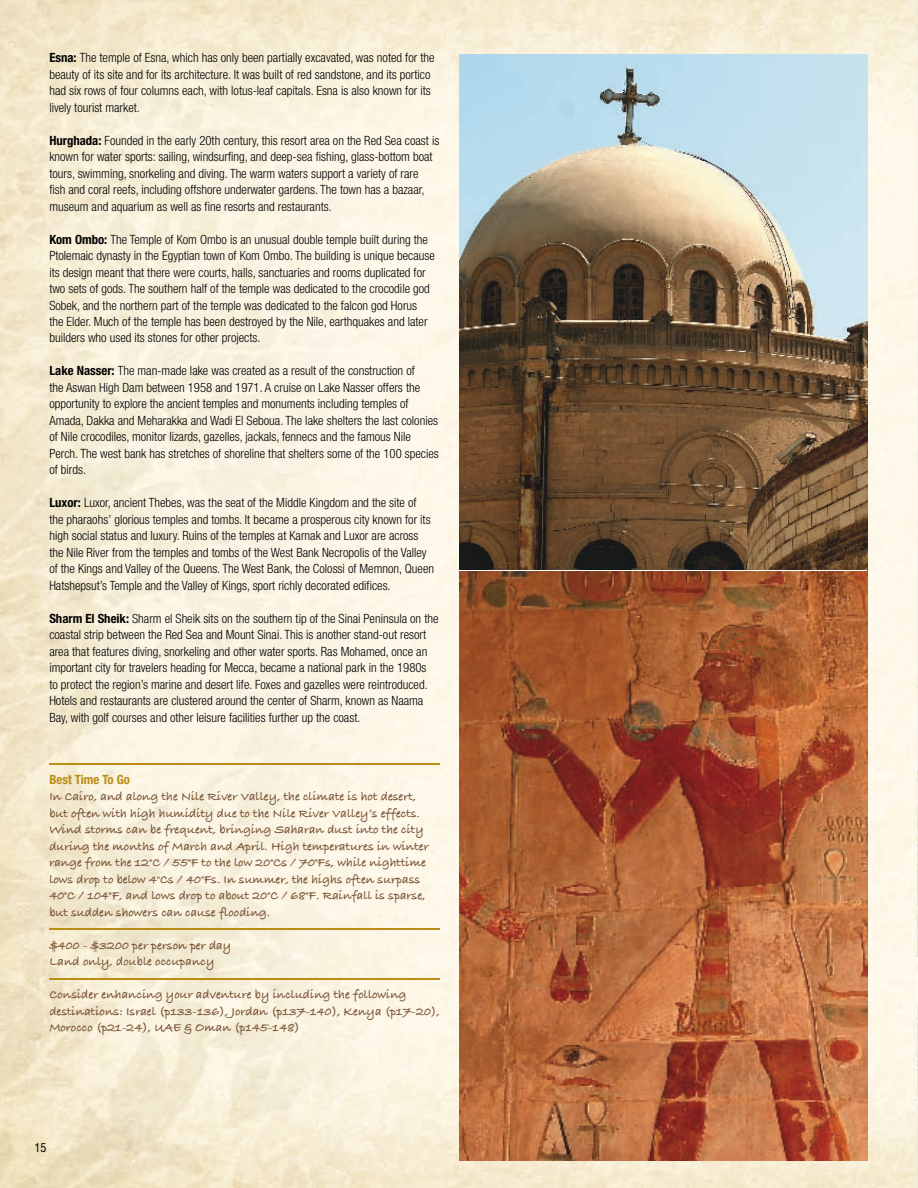
<style>
.page{position:relative;width:918px;height:1188px;background:#fff}
.page>*{position:absolute;margin:0;border:0;box-sizing:border-box;transform-origin:0 0}
.t1{font:300 condensed 12.75px/16.5px "Helvetica Neue LT Std";color:#000}
.t2{font:12.75px/16.5px "Bradley Hand ITCTT Bold";color:#774f31}
.t3{font:700 condensed 12.75px "Helvetica Neue LT Std";color:#bb8d16}
.t4{font:condensed 12px "Helvetica LT";color:#000}
.s1{font-weight:700}
</style>
<div class="page">
<img style="left:0;top:0;width:918px;height:1188px">
<img style="left:460px;top:55px;width:407px;height:516px">
<img style="left:460px;top:571px;width:407px;height:590px">
<hr style="left:49px;top:764px;width:391px;height:1px;background:#bb8d16">
<hr style="left:49px;top:929px;width:391px;height:1px;background:#bb8d16">
<hr style="left:49px;top:978px;width:391px;height:1px;background:#bb8d16">
<p class="t1" style="left:49px;top:49px;width:387px"><span class="s1">Esna:</span> The temple of Esna, which has only been partially excavated, was noted for the beauty of its site and for its architecture. It was built of red sandstone, and its portico had six rows of four columns each, with lotus-leaf capitals. Esna is also known for its lively tourist market.</p>
<p class="t1" style="left:49px;top:132px;width:391px"><span class="s1">Hurghada:</span> Founded in the early 20th century, this resort area on the Red Sea coast is known for water sports: sailing, windsurfing, and deep-sea fishing, glass-bottom boat tours, swimming, snorkeling and diving. The warm waters support a variety of rare<br>fish and coral reefs, including offshore underwater gardens. The town has a bazaar, museum and aquarium as well as fine resorts and restaurants.</p>
<p class="t1" style="left:49px;top:231px;width:387px"><span class="s1">Kom Ombo:</span> The Temple of Kom Ombo is an unusual double temple built during the Ptolemaic dynasty in the Egyptian town of Kom Ombo. The building is unique because its design meant that there were courts, halls, sanctuaries and rooms duplicated for two sets of gods. The southern half of the temple was dedicated to the crocodile god Sobek, and the northern part of the temple was dedicated to the falcon god Horus<br>the Elder. Much of the temple has been destroyed by the Nile, earthquakes and later builders who used its stones for other projects.</p>
<p class="t1" style="left:49px;top:363px;width:391px"><span class="s1">Lake Nasser:</span> The man-made lake was created as a result of the construction of<br>the Aswan High Dam between 1958 and 1971. A cruise on Lake Nasser offers the opportunity to explore the ancient temples and monuments including temples of Amada, Dakka and Meharakka and Wadi El Seboua. The lake shelters the last colonies of Nile crocodiles, monitor lizards, gazelles, jackals, fennecs and the famous Nile Perch. The west bank has stretches of shoreline that shelters some of the 100 species of birds.</p>
<p class="t1" style="left:49px;top:495px;width:386px"><span class="s1">Luxor:</span> Luxor, ancient Thebes, was the seat of the Middle Kingdom and the site of<br>the pharaohs’ glorious temples and tombs. It became a prosperous city known for its high social status and luxury. Ruins of the temples at Karnak and Luxor are across the Nile River from the temples and tombs of the West Bank Necropolis of the Valley of the Kings and Valley of the Queens. The West Bank, the Colossi of Memnon, Queen Hatshepsut’s Temple and the Valley of Kings, sport richly decorated edifices.</p>
<p class="t1" style="left:49px;top:610px;width:391px"><span class="s1">Sharm El Sheik:</span> Sharm el Sheik sits on the southern tip of the Sinai Peninsula on the coastal strip between the Red Sea and Mount Sinai. This is another stand-out resort area that features diving, snorkeling and other water sports. Ras Mohamed, once an important city for travelers heading for Mecca, became a national park in the 1980s<br>to protect the region’s marine and desert life. Foxes and gazelles were reintroduced.<br>Hotels and restaurants are clustered around the center of Sharm, known as Naama Bay, with golf courses and other leisure facilities further up the coast.</p>
<p class="t3" style="left:49px;top:771px;width:82px">Best Time To Go</p>
<p class="t2" style="left:49px;top:788px;width:381px">In Cairo, and along the Nile River Valley, the climate is hot desert, but often with high humidity due to the Nile River Valley’s effects.<br>Wind storms can be frequent, bringing Saharan dust into the city during the months of March and April. High temperatures in winter range from the 12°C / 55°F to the low 20°Cs / 70°Fs, while nighttime lows drop to below 4°Cs / 40°Fs. In summer, the highs often surpass 40°C / 104°F, and lows drop to about 20°C / 68°F. Rainfall is sparse, but sudden showers can cause flooding.</p>
<p class="t2" style="left:49px;top:936px;width:183px">$400 - $3200 per person per day<br>Land only, double occupancy</p>
<p class="t2" style="left:49px;top:986px;width:392px">Consider enhancing your adventure by including the following destinations: Israel (p133-136), Jordan (p137-140), Kenya (p17-20),<br>Morocco (p21-24), UAE &amp; Oman (p145-148)</p>
<p class="t4" style="left:34px;top:1140px;width:13px">15</p>
</div>
